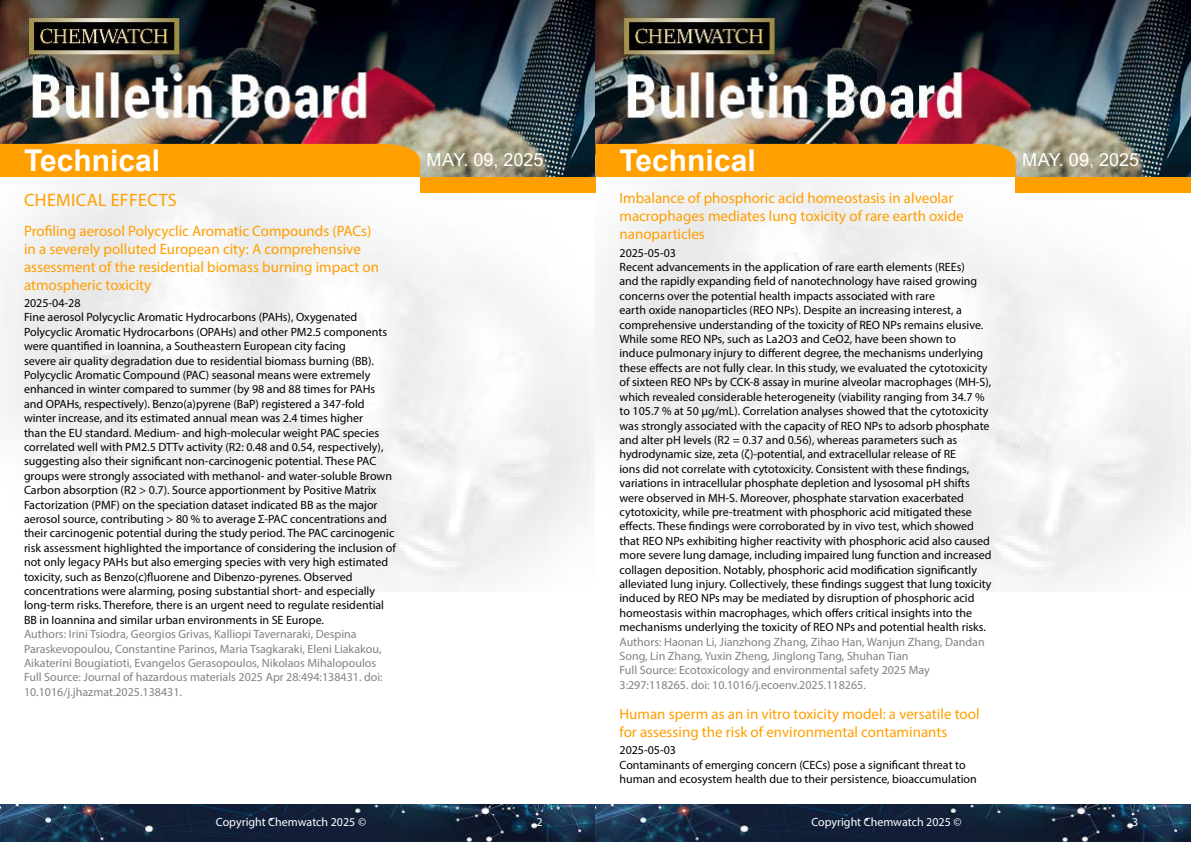
<style>
.page{position:relative;width:1191px;height:842px;background:#fff}
.page>*{position:absolute;margin:0;border:0;box-sizing:border-box;transform-origin:0 0}
.t1{font:700 30px "Arial";color:#fff}
.t2{font:18px "Arial";color:#fff}
.t3{font:18px "Myriad Pro";letter-spacing:.02em;color:#ff9f00}
.t4{font:15px/18px "Myriad Pro";color:#ff9f00}
.t5{font:12px/14.4px "Myriad Pro";color:#000}
.t6{font:12px/14.4px "Myriad Pro";color:#808285}
.t7{font:12px "Myriad Pro";color:#fff}
</style>
<div class="page">
<img style="left:0;top:0;width:1191px;height:592px">
<div style="left:420px;top:177px;width:175px;height:15px;background:#ff9f00"></div>
<div style="left:1015px;top:177px;width:176px;height:15px;background:#ff9f00"></div>
<div style="left:0;top:144px;width:420px;height:33px;background:#ff9f00"></div>
<div style="left:595px;top:144px;width:420px;height:33px;background:#ff9f00"></div>
<img style="left:0;top:804px;width:1191px;height:38px">
<h1 class="t1" style="left:24px;top:139px;width:138px">Technical</h1>
<h2 class="t3" style="left:24px;top:188px;width:154px">CHEMICAL EFFECTS</h2>
<p class="t4" style="left:24px;top:221px;width:357px">Profiling aerosol Polycyclic Aromatic Compounds (PACs) in a severely polluted European city: A comprehensive assessment of the residential biomass burning impact on atmospheric toxicity</p>
<p class="t5" style="left:24px;top:295px;width:373px">2025-04-28<br>Fine aerosol Polycyclic Aromatic Hydrocarbons (PAHs), Oxygenated Polycyclic Aromatic Hydrocarbons (OPAHs) and other PM2.5 components were quantified in Ioannina, a Southeastern European city facing<br>severe air quality degradation due to residential biomass burning (BB).<br>Polycyclic Aromatic Compound (PAC) seasonal means were extremely enhanced in winter compared to summer (by 98 and 88 times for PAHs and OPAHs, respectively). Benzo(a)pyrene (BaP) registered a 347-fold winter increase, and its estimated annual mean was 2.4 times higher<br>than the EU standard. Medium- and high-molecular weight PAC species correlated well with PM2.5 DTTv activity (R2: 0.48 and 0.54, respectively), suggesting also their significant non-carcinogenic potential. These PAC groups were strongly associated with methanol- and water-soluble Brown Carbon absorption (R2 &gt; 0.7). Source apportionment by Positive Matrix Factorization (PMF) on the speciation dataset indicated BB as the major aerosol source, contributing &gt; 80 % to average Σ-PAC concentrations and their carcinogenic potential during the study period. The PAC carcinogenic risk assessment highlighted the importance of considering the inclusion of not only legacy PAHs but also emerging species with very high estimated toxicity, such as Benzo(c)fluorene and Dibenzo-pyrenes. Observed concentrations were alarming, posing substantial short- and especially long-term risks. Therefore, there is an urgent need to regulate residential BB in Ioannina and similar urban environments in SE Europe.</p>
<p class="t6" style="left:24px;top:627px;width:360px">Authors: Irini Tsiodra, Georgios Grivas, Kalliopi Tavernaraki, Despina Paraskevopoulou, Constantine Parinos, Maria Tsagkaraki, Eleni Liakakou, Aikaterini Bougiatioti, Evangelos Gerasopoulos, Nikolaos Mihalopoulos Full Source: Journal of hazardous materials 2025 Apr 28:494:138431. doi:<br>10.1016/j.jhazmat.2025.138431.</p>
<h2 class="t2" style="left:426px;top:148px;width:118px">May. 09, 2025</h2>
<h1 class="t1" style="left:619px;top:139px;width:138px">Technical</h1>
<h2 class="t2" style="left:1022px;top:148px;width:118px">May. 09, 2025</h2>
<p class="t4" style="left:619px;top:189px;width:346px">Imbalance of phosphoric acid homeostasis in alveolar macrophages mediates lung toxicity of rare earth oxide nanoparticles</p>
<p class="t5" style="left:619px;top:245px;width:374px">2025-05-03<br>Recent advancements in the application of rare earth elements (REEs)<br>and the rapidly expanding field of nanotechnology have raised growing concerns over the potential health impacts associated with rare<br>earth oxide nanoparticles (REO NPs). Despite an increasing interest, a comprehensive understanding of the toxicity of REO NPs remains elusive.<br>While some REO NPs, such as La2O3 and CeO2, have been shown to induce pulmonary injury to different degree, the mechanisms underlying these effects are not fully clear. In this study, we evaluated the cytotoxicity of sixteen REO NPs by CCK-8 assay in murine alveolar macrophages (MH-S), which revealed considerable heterogeneity (viability ranging from 34.7 % to 105.7 % at 50 μg/mL). Correlation analyses showed that the cytotoxicity was strongly associated with the capacity of REO NPs to adsorb phosphate and alter pH levels (R2 = 0.37 and 0.56), whereas parameters such as hydrodynamic size, zeta (ζ)-potential, and extracellular release of RE<br>ions did not correlate with cytotoxicity. Consistent with these findings, variations in intracellular phosphate depletion and lysosomal pH shifts were observed in MH-S. Moreover, phosphate starvation exacerbated cytotoxicity, while pre-treatment with phosphoric acid mitigated these effects. These findings were corroborated by in vivo test, which showed that REO NPs exhibiting higher reactivity with phosphoric acid also caused more severe lung damage, including impaired lung function and increased collagen deposition. Notably, phosphoric acid modification significantly alleviated lung injury. Collectively, these findings suggest that lung toxicity induced by REO NPs may be mediated by disruption of phosphoric acid homeostasis within macrophages, which offers critical insights into the mechanisms underlying the toxicity of REO NPs and potential health risks.</p>
<p class="t6" style="left:619px;top:634px;width:367px">Authors: Haonan Li, Jianzhong Zhang, Zihao Han, Wanjun Zhang, Dandan Song, Lin Zhang, Yuxin Zheng, Jinglong Tang, Shuhan Tian<br>Full Source: Ecotoxicology and environmental safety 2025 May 3:297:118265. doi: 10.1016/j.ecoenv.2025.118265.</p>
<p class="t4" style="left:619px;top:704px;width:361px">Human sperm as an in vitro toxicity model: a versatile tool for assessing the risk of environmental contaminants</p>
<p class="t5" style="left:619px;top:743px;width:359px">2025-05-03<br>Contaminants of emerging concern (CECs) pose a significant threat to human and ecosystem health due to their persistence, bioaccumulation</p>
<p class="t7" style="left:216px;top:815px;width:152px">Copyright Chemwatch 2025 ©</p>
<p class="t7" style="left:536px;top:815px;width:8px">2</p>
<p class="t7" style="left:811px;top:815px;width:152px">Copyright Chemwatch 2025 ©</p>
<p class="t7" style="left:1132px;top:815px;width:8px">3</p>
</div>
